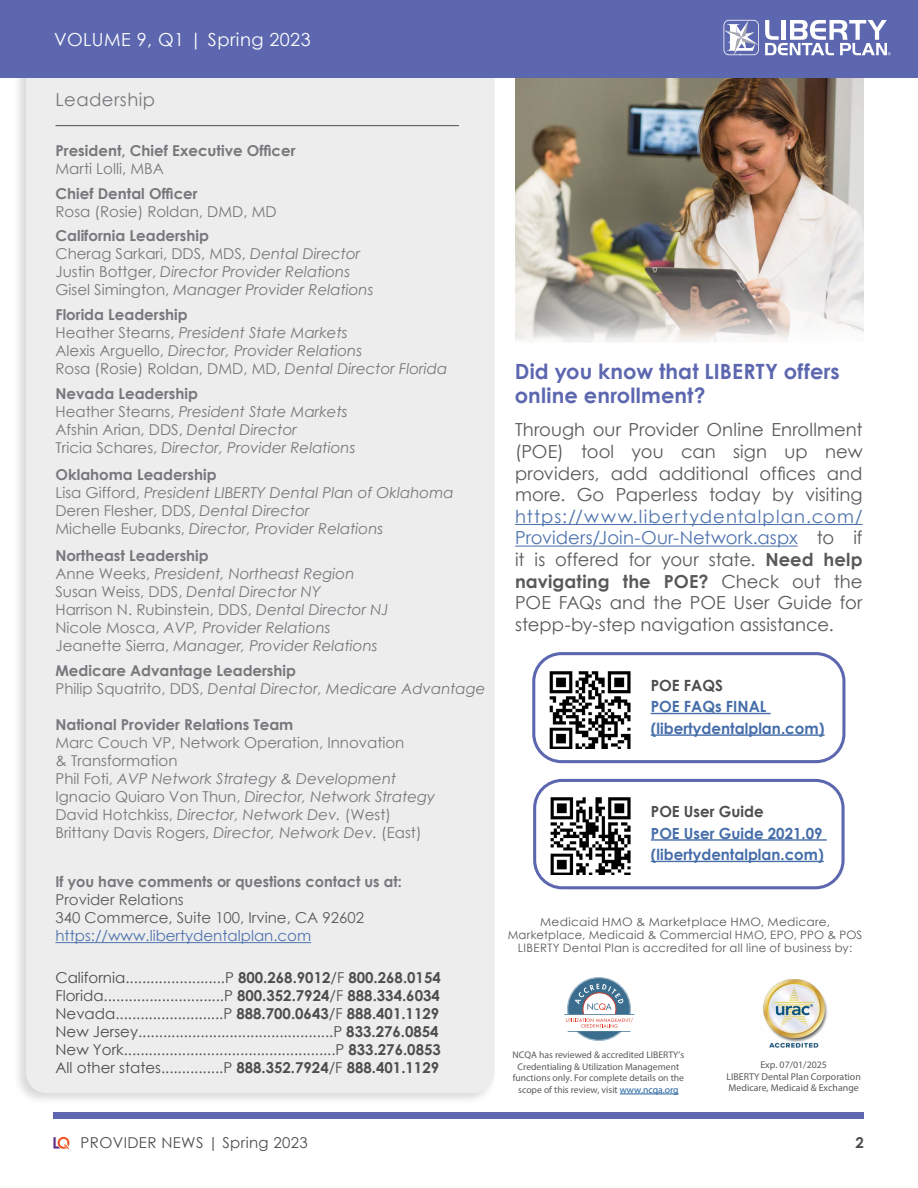
<style>
.page{position:relative;width:918px;height:1188px;background:#fff}
.page>*{position:absolute;margin:0;border:0;box-sizing:border-box;transform-origin:0 0}
.t1{font:700 21px/24px "Century Gothic";letter-spacing:.005em;color:#5c67af}
.t2{font:18px/21.6px "Century Gothic";letter-spacing:.005em;color:#58595b;text-align:justify}
.t3{font:18px "Century Gothic";letter-spacing:.025em;color:#fff}
.t4{font:18px "Century Gothic";letter-spacing:.025em;color:#77787b}
.t5{font:700 15.45px/21.6px "Century Gothic";color:#456da9}
.t6{font:700 15.45px "Century Gothic";color:#4d4d4f}
.t7{font:700 15.3px/21.5px "Century Gothic";color:#456da9}
.t8{font:700 15.3px "Century Gothic";color:#4d4d4f}
.t9{font:italic 15px/18px "Century Gothic";color:#77787b}
.t10{font:15px/18px "Century Gothic";color:#4d4d4f}
.t11{font:15px/18px "Century Gothic";color:#77787b}
.t12{font:700 15px "Century Gothic";color:#77787b}
.t13{font:15px/18px "Century Gothic";color:#58595b}
.t14{font:15px "Century Gothic";color:#4f73ad}
.t15{font:15px "Century Gothic";letter-spacing:.025em;color:#4d4d4f}
.t16{font:700 15px "Century Gothic";color:#4d4d4f}
.t17{font:11.55px/13.2px "Century Gothic";letter-spacing:.025em;color:#58595b;text-align:center;scale:1.05 1}
.t18{font:9.9px/11.9px "Myriad Pro";color:#58595b;text-align:center}
.t19{font:9.6px/11.6px "Myriad Pro";color:#58595b;text-align:center}
.s1{font-weight:700;font-style:normal}
.s2{font-style:normal}
.s3{font-style:italic}
.s4{font-weight:700}
.s5{font-weight:700;color:#4e4e4f}
.s6{color:#4f73ad}
.s7{color:#215e9e}
</style>
<div class="page">
<div style="left:12px;top:41px;width:486px;height:1064px;background:#000;opacity:.15"></div>
<div style="left:26px;top:45px;width:469px;height:1048px;background:#ededee;border-radius:20px"></div>
<img style="left:515px;top:78px;width:349px;height:264px">
<div style="left:0;top:0;width:918px;height:78px;background:#5c67af"></div>
<svg style="left:724px;top:20px;width:35px;height:35px"></svg>
<svg style="left:765px;top:20px;width:126px;height:35px"></svg>
<hr style="left:564px;top:1014px;width:70px;height:1px;background:#3b6e8e">
<svg style="left:566px;top:977px;width:67px;height:64px"></svg>
<hr style="left:620px;top:1094px;width:59px;height:1px;background:#215e9e">
<img style="left:763px;top:979px;width:65px;height:69px">
<hr style="left:515px;top:524px;width:348px;height:1px;background:#4f73ad">
<hr style="left:515px;top:546px;width:283px;height:1px;background:#4f73ad">
<div style="left:533px;top:779px;width:312px;height:110px;border:3px solid #5c67af;border-radius:28px"></div>
<img style="left:550px;top:797px;width:81px;height:78px">
<hr style="left:651px;top:839px;width:176px;height:2px;background:#456da9">
<hr style="left:651px;top:861px;width:173px;height:1px;background:#456da9">
<div style="left:532px;top:652px;width:313px;height:111px;border:3px solid #5c67af;border-radius:28px"></div>
<img style="left:549px;top:671px;width:82px;height:78px">
<hr style="left:651px;top:713px;width:120px;height:1px;background:#456da9">
<hr style="left:651px;top:734px;width:174px;height:2px;background:#456da9">
<hr style="left:56px;top:942px;width:255px;height:1px;background:#4f73ad">
<div style="left:53px;top:1112px;width:811px;height:7px;background:#5c67af"></div>
<svg style="left:53px;top:1137px;width:16px;height:13px"></svg>
<hr style="left:56px;top:125px;width:403px;height:1px;background:#4d4d4f">
<p class="t3" style="left:54px;top:27px;width:258px">VOLUME 9, Q1 | Spring 2023</p>
<p class="t4" style="left:56px;top:87px;width:101px">Leadership</p>
<p class="t12" style="left:56px;top:139px;width:242px">President, Chief Executive Officer</p>
<p class="t11" style="left:56px;top:159px;width:110px">Marti Lolli, MBA</p>
<p class="t12" style="left:56px;top:182px;width:144px">Chief Dental Officer</p>
<p class="t11" style="left:56px;top:202px;width:223px">Rosa (Rosie) Roldan, DMD, MD</p>
<p class="t9" style="left:56px;top:227px;width:320px"><span class="s1">California Leadership<br></span><span class="s2">Cherag Sarkari, DDS, MDS,</span> Dental Director <span class="s2">Justin Bottger,</span> Director Provider Relations <span class="s2">Gisel Simington,</span> Manager Provider Relations</p>
<p class="t9" style="left:55px;top:306px;width:393px"><span class="s1">Florida Leadership<br></span><span class="s2">Heather Stearns,</span> President State Markets<br><span class="s2">Alexis Arguello,</span> Director, Provider Relations<br><span class="s2">Rosa (Rosie) Roldan, DMD, MD,</span> Dental Director Florida</p>
<p class="t9" style="left:55px;top:384px;width:302px"><span class="s1">Nevada Leadership<br></span><span class="s2">Heather Stearns,</span> President State Markets <span class="s2">Afshin Arian, DDS,</span> Dental Director<br><span class="s2">Tricia Schares,</span> Director, Provider Relations</p>
<p class="t9" style="left:55px;top:465px;width:400px"><span class="s1">Oklahoma Leadership<br></span><span class="s2">Lisa Gifford,</span> President LIBERTY Dental Plan of Oklahoma <span class="s2">Deren Flesher, DDS,</span> Dental Director<br><span class="s2">Michelle Eubanks,</span> Director, Provider Relations</p>
<p class="t9" style="left:55px;top:546px;width:335px"><span class="s1">Northeast Leadership<br></span><span class="s2">Anne Weeks,</span> President, Northeast Region <span class="s2">Susan Weiss, DDS,</span> Dental Director NY<br><span class="s2">Harrison N. Rubinstein, DDS,</span> Dental Director NJ <span class="s2">Nicole Mosca,</span> AVP, Provider Relations <span class="s2">Jeanette Sierra,</span> Manager, Provider Relations</p>
<p class="t9" style="left:55px;top:661px;width:432px"><span class="s1">Medicare Advantage Leadership<br></span><span class="s2">Philip Squatrito, DDS,</span> Dental Director, Medicare Advantage</p>
<p class="t12" style="left:55px;top:713px;width:239px">National Provider Relations Team</p>
<p class="t11" style="left:55px;top:733px;width:381px">Marc Couch VP, Network Operation, Innovation<br>&amp; Transformation<br>Phil Foti, <span class="s3">AVP Network Strategy &amp; Development </span>Ignacio Quiaro Von Thun, <span class="s3">Director, Network Strategy </span>David Hotchkiss, <span class="s3">Director, Network Dev.</span> (West)<br>Brittany Davis Rogers, <span class="s3">Director, Network Dev.</span> (East)</p>
<p class="t12" style="left:56px;top:870px;width:348px">If you have comments or questions contact us at:</p>
<p class="t13" style="left:56px;top:891px;width:310px">Provider Relations<br>340 Commerce, Suite 100, Irvine, CA 92602</p>
<p class="t14" style="left:56px;top:925px;width:257px">https://www.libertydentalplan.com</p>
<p class="t10" style="left:56px;top:968px;width:387px">California........................P <span class="s4">800.268.9012</span>/F <span class="s5">800.268.0154<br></span>Florida.............................P <span class="s4">800.352.7924</span>/F <span class="s4">888.334.6034<br></span>Nevada..........................P <span class="s4">888.700.0643</span>/F <span class="s4">888.401.1129<br></span>New Jersey...............................................P <span class="s4">833.276.0854<br></span>New York...................................................P <span class="s4">833.276.0853<br></span>All other states...............P <span class="s4">888.352.7924</span>/F <span class="s4">888.401.1129</span></p>
<h1 class="t1" style="left:515px;top:358px;width:327px">Did you know that LIBERTY offers online enrollment?</h1>
<p class="t2" style="left:515px;top:419px;width:349px">Through our Provider Online Enrollment (POE) tool you can sign up new providers, add additional offices and more. Go Paperless today by visiting</p>
<p class="t2" style="left:515px;top:505px;width:349px"><span class="s6">https://www.libertydentalplan.com/ Providers/Join-Our-Network.aspx</span> to if it is offered for your state. <span class="s4">Need help navigating the POE?</span> Check out the POE FAQs and the POE User Guide for stepp-by-step navigation assistance.</p>
<p class="t6" style="left:651px;top:673px;width:74px">POE FAQS</p>
<p class="t5" style="left:651px;top:695px;width:175px">POE FAQs FINAL (libertydentalplan.com)</p>
<p class="t8" style="left:651px;top:800px;width:114px">POE User Guide</p>
<p class="t7" style="left:651px;top:822px;width:174px">POE User Guide 2021.09 (libertydentalplan.com)</p>
<p class="t17" style="left:508px;top:915px;width:339px">Medicaid HMO &amp; Marketplace HMO, Medicare,<br>Marketplace, Medicaid &amp; Commercial HMO, EPO, PPO &amp; POS<br>LIBERTY Dental Plan is accredited for all line of business by:</p>
<p class="t19" style="left:513px;top:1049px;width:173px">NCQA has reviewed &amp; accredited LIBERTY’s Credentialing &amp; Utilization Management functions only. For complete details on the scope of this review, visit <span class="s7">www.ncqa.org</span></p>
<p class="t18" style="left:727px;top:1058px;width:136px">Exp. 07/01/2025<br>LIBERTY Dental Plan Corporation<br>Medicare, Medicaid &amp; Exchange</p>
<p class="t15" style="left:81px;top:1132px;width:229px">PROVIDER NEWS | Spring 2023</p>
<p class="t16" style="left:856px;top:1131px;width:10px">2</p>
</div>
